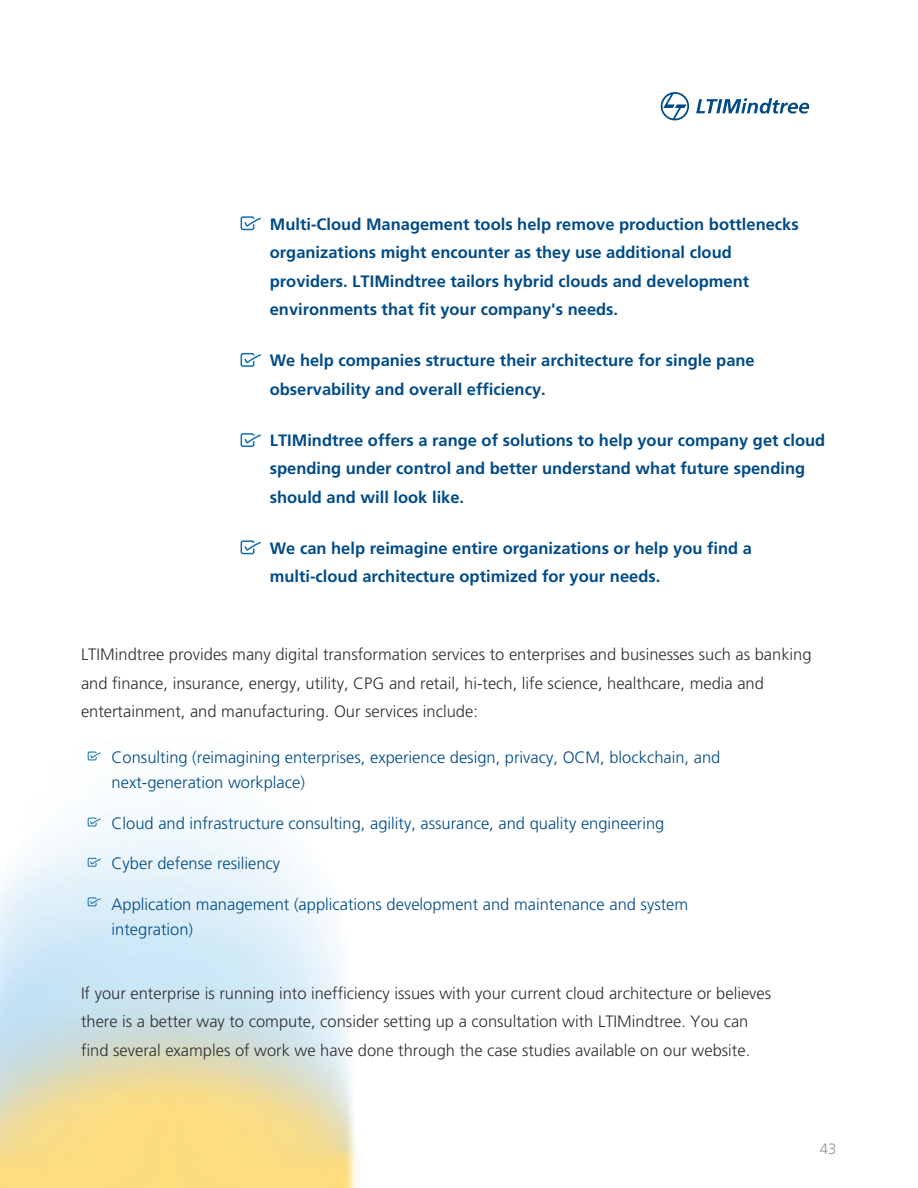
<style>
.page{position:relative;width:918px;height:1188px;background:#fff}
.page>*{position:absolute;margin:0;border:0;box-sizing:border-box;transform-origin:0 0}
.t1{font:700 16.5px/28.5px "Frutiger LT Pro";color:#004b87}
.t2{font:300 16.5px/28.5px "Frutiger LT Pro";color:#313031}
.t3{font:300 16.5px/25.5px "Frutiger LT Pro";color:#004b87}
.t4{font:300 15px "Frutiger LT Pro";color:#909395}
</style>
<div class="page">
<img style="left:0;top:104px;width:810px;height:1084px">
<div style="left:241px;top:216px;width:13px;height:14px;border:2px solid #0f6fb4;border-radius:2px"></div>
<svg style="left:243px;top:216px;width:20px;height:12px"></svg>
<div style="left:241px;top:540px;width:13px;height:14px;border:2px solid #0f6fb4;border-radius:2px"></div>
<svg style="left:243px;top:540px;width:20px;height:12px"></svg>
<div style="left:241px;top:433px;width:13px;height:14px;border:2px solid #0f6fb4;border-radius:2px"></div>
<svg style="left:243px;top:433px;width:20px;height:12px"></svg>
<div style="left:241px;top:353px;width:13px;height:14px;border:2px solid #0f6fb4;border-radius:2px"></div>
<svg style="left:243px;top:353px;width:20px;height:11px"></svg>
<div style="left:88px;top:752px;width:8px;height:8px;border:1px solid #0f6fb4"></div>
<svg style="left:90px;top:752px;width:12px;height:7px"></svg>
<div style="left:88px;top:858px;width:8px;height:9px;border:1px solid #0f6fb4"></div>
<svg style="left:90px;top:858px;width:12px;height:7px"></svg>
<div style="left:88px;top:818px;width:8px;height:8px;border:1px solid #0f6fb4"></div>
<svg style="left:90px;top:818px;width:12px;height:7px"></svg>
<div style="left:88px;top:898px;width:8px;height:8px;border:1px solid #0f6fb4"></div>
<svg style="left:90px;top:898px;width:12px;height:7px"></svg>
<svg style="left:661px;top:92px;width:28px;height:28px"></svg>
<svg style="left:696px;top:98px;width:113px;height:16px"></svg>
<p class="t1" style="left:270px;top:210px;width:530px">Multi-Cloud Management tools help remove production bottlenecks organizations might encounter as they use additional cloud providers. LTIMindtree tailors hybrid clouds and development environments that fit your company's needs.</p>
<p class="t1" style="left:270px;top:347px;width:487px">We help companies structure their architecture for single pane observability and overall efficiency.</p>
<p class="t1" style="left:270px;top:426px;width:557px">LTIMindtree offers a range of solutions to help your company get cloud spending under control and better understand what future spending should and will look like.</p>
<p class="t1" style="left:270px;top:534px;width:484px">We can help reimagine entire organizations or help you find a multi-cloud architecture optimized for your needs.</p>
<p class="t2" style="left:81px;top:641px;width:732px">LTIMindtree provides many digital transformation services to enterprises and businesses such as banking and finance, insurance, energy, utility, CPG and retail, hi-tech, life science, healthcare, media and entertainment, and manufacturing. Our services include:</p>
<p class="t3" style="left:112px;top:745px;width:610px">Consulting (reimagining enterprises, experience design, privacy, OCM, blockchain, and next-generation workplace)</p>
<p class="t3" style="left:112px;top:811px;width:554px">Cloud and infrastructure consulting, agility, assurance, and quality engineering</p>
<p class="t3" style="left:112px;top:851px;width:170px">Cyber defense resiliency</p>
<p class="t3" style="left:112px;top:892px;width:578px">Application management (applications development and maintenance and system integration)</p>
<p class="t2" style="left:81px;top:979px;width:692px">If your enterprise is running into inefficiency issues with your current cloud architecture or believes there is a better way to compute, consider setting up a consultation with LTIMindtree. You can find several examples of work we have done through the case studies available on our website.</p>
<p class="t4" style="left:820px;top:1140px;width:18px">43</p>
</div>
